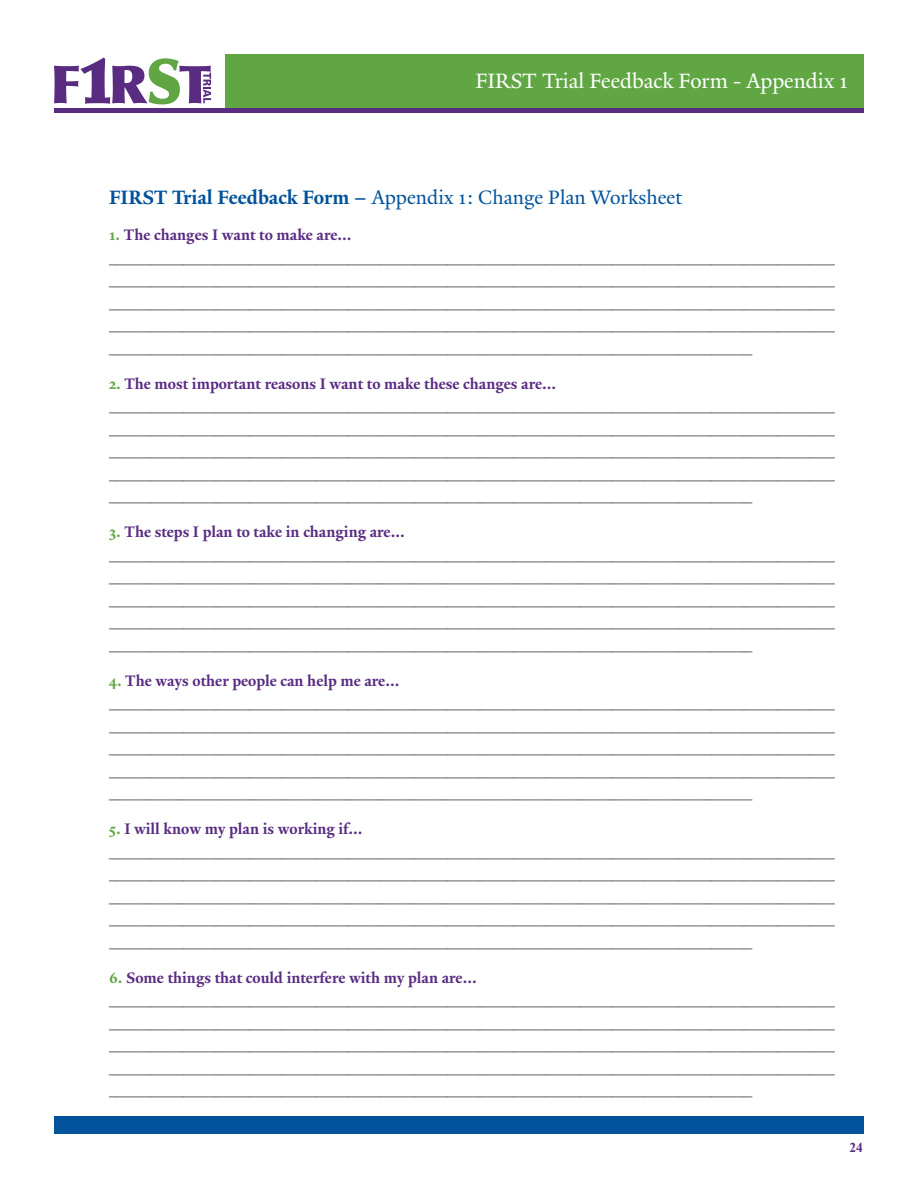
<style>
.page{position:relative;width:918px;height:1188px;background:#fff}
.page>*{position:absolute;margin:0;border:0;box-sizing:border-box;transform-origin:0 0}
.t1{font:22.5px "Yale Design";color:#fff}
.t2{font:21px "Yale Design";color:#01529a}
.t3{font:16.5px/22.5px "Yale Design";color:#231f20;text-align:justify}
.t4{font:700 16.5px "Yale Design";color:#592c82}
.t5{font:700 13.5px "Times New Roman";color:#592c82}
.s1{font-weight:700}
.s2{color:#60a744}
.s3{font-weight:700;color:#60a744}
.s4{font-weight:700;color:#592c82}
</style>
<div class="page">
<div style="left:226px;top:54px;width:638px;height:54px;background:#60a744"></div>
<hr style="left:54px;top:108px;width:810px;height:4px;background:#592c82">
<div style="left:54px;top:1117px;width:810px;height:17px;background:#01529a"></div>
<svg style="left:54px;top:58px;width:157px;height:46px"></svg>
<p class="t1" style="left:475px;top:68px;width:374px">FIRST Trial Feedback Form - Appendix 1</p>
<p class="t2" style="left:109px;top:185px;width:574px"><span class="s1">FIRST Trial Feedback Form –</span> Appendix 1: Change Plan Worksheet</p>
<p class="t4" style="left:109px;top:225px;width:244px"><span class="s2">1.</span> The changes I want to make are...</p>
<p class="t3" style="left:109px;top:246px;width:727px">________________________________________________________________________________________ ________________________________________________________________________________________ ________________________________________________________________________________________ ________________________________________________________________________________________ ______________________________________________________________________________</p>
<p class="t4" style="left:109px;top:374px;width:449px"><span class="s2">2.</span> The most important reasons I want to make these changes are...</p>
<p class="t3" style="left:109px;top:395px;width:727px">________________________________________________________________________________________ ________________________________________________________________________________________ ________________________________________________________________________________________ ________________________________________________________________________________________ ______________________________________________________________________________</p>
<p class="t4" style="left:109px;top:522px;width:297px"><span class="s2">3.</span> The steps I plan to take in changing are...</p>
<p class="t3" style="left:109px;top:543px;width:727px">________________________________________________________________________________________ ________________________________________________________________________________________ ________________________________________________________________________________________ ________________________________________________________________________________________ ______________________________________________________________________________</p>
<p class="t3" style="left:109px;top:669px;width:727px;text-align:left"><span class="s3">4.</span> <span class="s4">The ways other people can help me are... </span>________________________________________________________________________________________ ________________________________________________________________________________________ ________________________________________________________________________________________ ________________________________________________________________________________________ ______________________________________________________________________________</p>
<p class="t4" style="left:109px;top:819px;width:255px"><span class="s2">5.</span> I will know my plan is working if...</p>
<p class="t3" style="left:109px;top:840px;width:727px">________________________________________________________________________________________ ________________________________________________________________________________________ ________________________________________________________________________________________ ________________________________________________________________________________________ ______________________________________________________________________________</p>
<p class="t3" style="left:109px;top:966px;width:727px;text-align:left"><span class="s3">6.</span> <span class="s4">Some things that could interfere with my plan are... </span>________________________________________________________________________________________ ________________________________________________________________________________________ ________________________________________________________________________________________ ________________________________________________________________________________________ ______________________________________________________________________________</p>
<p class="t5" style="left:849px;top:1138px;width:15px">24</p>
</div>
